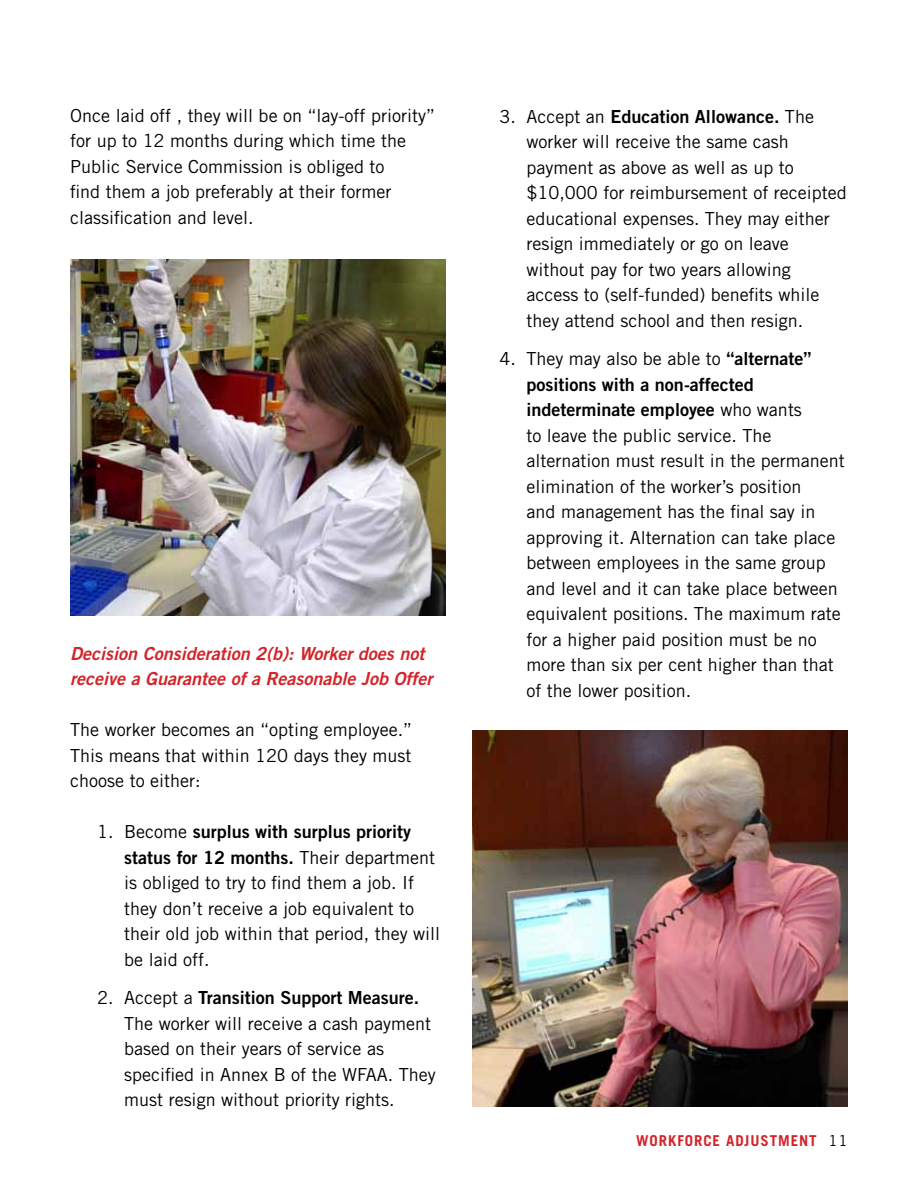
<style>
.page{position:relative;width:918px;height:1188px;background:#fff}
.page>*{position:absolute;margin:0;border:0;box-sizing:border-box;transform-origin:0 0}
.t1{font:18px/25.5px "Trade Gothic";color:#000}
.t2{font:18px/25.5px "Trade Gothic Bold Two";color:#000}
.t3{font:italic 18px/25.5px "Trade Gothic Bold Two";color:#d3242a}
.t4{font:700 15px "Trade Gothic";letter-spacing:.06em;color:#d3242a}
.s1{font-family:"Trade Gothic"}
.s2{font-family:"Trade Gothic Bold Two"}
.s3{font-weight:400;color:#000}
</style>
<div class="page">
<img style="left:70px;top:259px;width:376px;height:356px">
<img style="left:472px;top:730px;width:376px;height:377px">
<p class="t1" style="left:70px;top:103px;width:366px">Once laid off , they will be on “lay-off priority” for up to 12 months during which time the Public Service Commission is obliged to<br>find them a job preferably at their former classification and level.</p>
<p class="t3" style="left:70px;top:640px;width:364px">Decision Consideration 2(b): Worker does not receive a Guarantee of a Reasonable Job Offer</p>
<p class="t1" style="left:70px;top:717px;width:343px;text-align:justify">The worker becomes an “opting employee.” This means that within 120 days they must choose to either:</p>
<p class="t2" style="left:124px;top:819px;width:312px;text-indent:-27px"><span class="s1">1. Become</span> surplus with surplus priority status for 12 months. <span class="s1">Their department</span></p>
<p class="t1" style="left:124px;top:870px;width:317px">is obliged to try to find them a job. If they don’t receive a job equivalent to their old job within that period, they will be laid off.</p>
<p class="t2" style="left:97px;top:985px;width:324px"><span class="s1">2. Accept a</span> Transition Support Measure.</p>
<p class="t1" style="left:124px;top:1010px;width:313px">The worker will receive a cash payment based on their years of service as specified in Annex B of the WFAA. They must resign without priority rights.</p>
<p class="t2" style="left:500px;top:103px;width:316px"><span class="s1">3. Accept an</span> Education Allowance. <span class="s1">The</span></p>
<p class="t1" style="left:526px;top:129px;width:322px">worker will receive the same cash payment as above as well as up to $10,000 for reimbursement of receipted educational expenses. They may either resign immediately or go on leave without pay for two years allowing access to (self-funded) benefits while they attend school and then resign.</p>
<p class="t1" style="left:500px;top:346px;width:313px">4. They may also be able to <span class="s2">“alternate”</span></p>
<p class="t2" style="left:526px;top:371px;width:277px">positions with a non-affected indeterminate employee <span class="s1">who wants</span></p>
<p class="t1" style="left:526px;top:422px;width:320px">to leave the public service. The alternation must result in the permanent elimination of the worker’s position<br>and management has the final say in approving it. Alternation can take place between employees in the same group and level and it can take place between equivalent positions. The maximum rate for a higher paid position must be no more than six per cent higher than that of the lower position.</p>
<p class="t4" style="left:636px;top:1131px;width:213px">WORKFORCE ADJUSTMENT <span class="s3">11</span></p>
</div>
